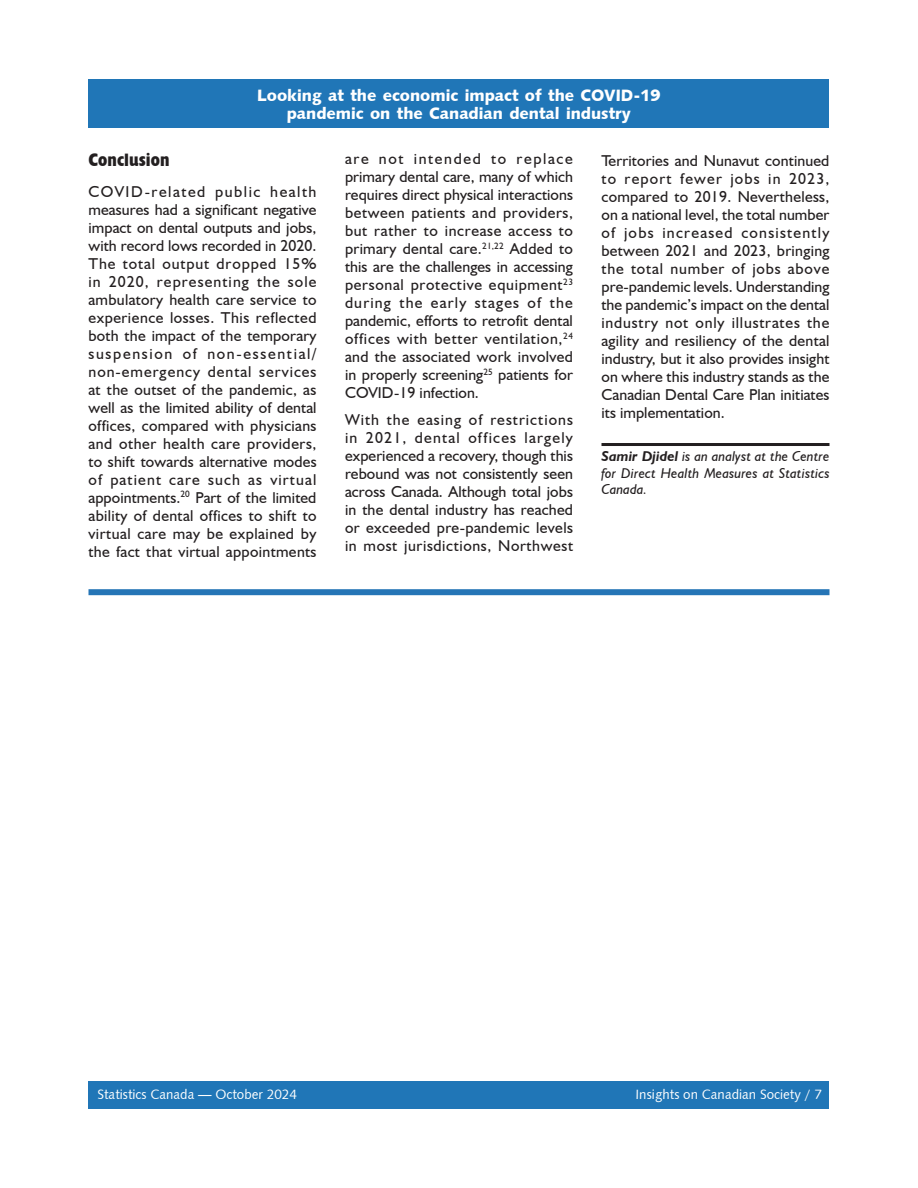
<style>
.page{position:relative;width:918px;height:1188px;background:#fff}
.page>*{position:absolute;margin:0;border:0;box-sizing:border-box;transform-origin:0 0}
.t1{font:700 condensed 18px "Humanist 521 BT Xtra";color:#231f20}
.t2{font:16.5px/20.9px "Humanist 531 BT Black A";color:#fff;text-align:center}
.t3{font:15.75px/18px "Humanist 521 BT";letter-spacing:.02em;color:#231f20;text-align:justify}
.t4{font:italic 14.25px/16.5px "Humanist 521 BT";letter-spacing:.01em;color:#231f20;text-align:justify}
.t5{font:13.5px "Humanist 531 BT Roman A";color:#fff}
.s1{font-weight:700}
</style>
<div class="page">
<div style="left:88px;top:1081px;width:742px;height:27px;background:#2076b7"></div>
<div style="left:88px;top:80px;width:742px;height:48px;background:#2076b7"></div>
<hr style="left:602px;top:443px;width:228px;height:3px;background:#231f20">
<div style="left:88px;top:589px;width:742px;height:6px;background:#2575b6"></div>
<p class="t2" style="left:287px;top:82px;width:346px">XXX<br>pandemic on the Canadian dental industry</p>
<p class="t2" style="left:257px;top:84px;width:405px">Looking at the economic impact of the COVID-19</p>
<p class="t1" style="left:88px;top:148px;width:82px">Conclusion</p>
<p class="t3" style="left:88px;top:182px;width:230px">COVID-related public health measures had a significant negative impact on dental outputs and jobs, with record lows recorded in 2020.<br>The total output dropped 15% in 2020, representing the sole ambulatory health care service to experience losses. This reflected both the impact of the temporary suspension of non-essential/ non-emergency dental services at the outset of the pandemic, as well as the limited ability of dental offices, compared with physicians and other health care providers, to shift towards alternative modes of patient care such as virtual appointments.<sup>20</sup> Part of the limited ability of dental offices to shift to virtual care may be explained by the fact that virtual appointments</p>
<p class="t3" style="left:345px;top:149px;width:230px">are not intended to replace primary dental care, many of which requires direct physical interactions between patients and providers, but rather to increase access to primary dental care.<sup>21,22</sup> Added to this are the challenges in accessing personal protective equipment<sup>23 </sup>during the early stages of the pandemic, efforts to retrofit dental offices with better ventilation,<sup>24 </sup>and the associated work involved in properly screening<sup>25</sup> patients for COVID-19 infection.</p>
<p class="t3" style="left:345px;top:410px;width:230px">With the easing of restrictions in 2021, dental offices largely experienced a recovery, though this rebound was not consistently seen across Canada. Although total jobs in the dental industry has reached or exceeded pre-pandemic levels in most jurisdictions, Northwest</p>
<p class="t3" style="left:602px;top:151px;width:230px">Territories and Nunavut continued to report fewer jobs in 2023, compared to 2019. Nevertheless, on a national level, the total number of jobs increased consistently between 2021 and 2023, bringing the total number of jobs above pre-pandemic levels. Understanding the pandemic’s impact on the dental industry not only illustrates the agility and resiliency of the dental industry, but it also provides insight on where this industry stands as the Canadian Dental Care Plan initiates its implementation.</p>
<p class="t4" style="left:602px;top:448px;width:230px"><span class="s1">Samir Djidel</span> is an analyst at the Centre for Direct Health Measures at Statistics Canada.</p>
<p class="t5" style="left:98px;top:1086px;width:201px">Statistics Canada — October 2024</p>
<p class="t5" style="left:636px;top:1086px;width:188px">Insights on Canadian Society / 7</p>
</div>
